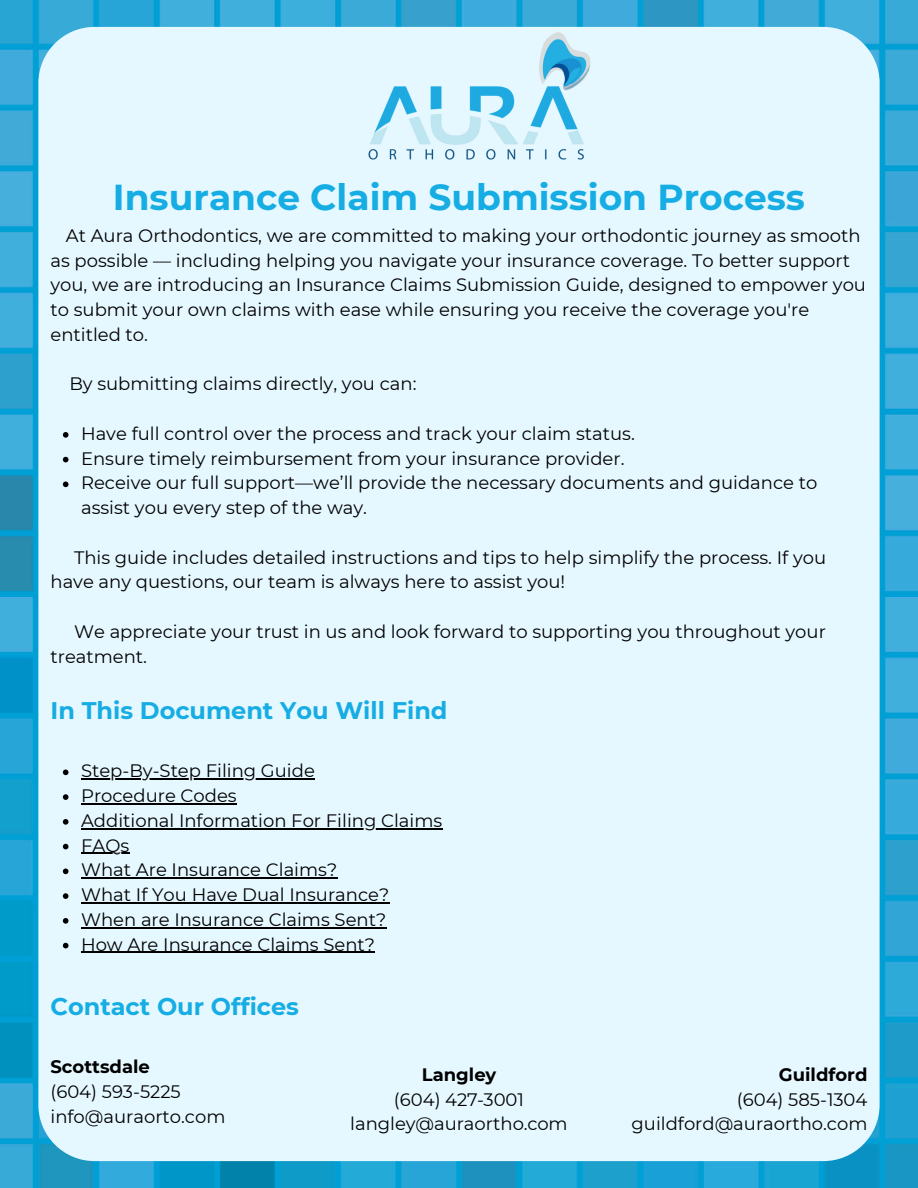
<style>
.page{position:relative;width:918px;height:1188px;background:#fff}
.page>*{position:absolute;margin:0;border:0;box-sizing:border-box;transform-origin:0 0}
.t1{font:700 36px "Montserrat";color:#16ade4}
.t2{font:700 24px "Montserrat";color:#16ade4}
.t3{font:18px/24.8px "Montserrat";color:#000}
.t4{font:700 18px "Montserrat";color:#000}
</style>
<div class="page">
<img style="left:0;top:0;width:918px;height:1188px">
<div style="left:38px;top:27px;width:842px;height:1134px;background:#e6f8ff;border-radius:56px"></div>
<img style="left:274px;top:0;width:417px;height:160px">
<svg style="left:63px;top:432px;width:5px;height:6px"></svg>
<svg style="left:63px;top:457px;width:5px;height:5px"></svg>
<svg style="left:63px;top:482px;width:5px;height:5px"></svg>
<svg style="left:63px;top:770px;width:5px;height:5px"></svg>
<hr style="left:81px;top:779px;width:234px;height:1px;background:#000">
<svg style="left:63px;top:794px;width:5px;height:6px"></svg>
<hr style="left:81px;top:803px;width:156px;height:1px;background:#000">
<svg style="left:63px;top:819px;width:5px;height:6px"></svg>
<hr style="left:81px;top:828px;width:361px;height:1px;background:#000">
<svg style="left:63px;top:844px;width:5px;height:5px"></svg>
<hr style="left:81px;top:853px;width:48px;height:1px;background:#000">
<svg style="left:63px;top:869px;width:5px;height:5px"></svg>
<hr style="left:81px;top:878px;width:256px;height:1px;background:#000">
<svg style="left:63px;top:893px;width:5px;height:6px"></svg>
<hr style="left:81px;top:902px;width:308px;height:1px;background:#000">
<svg style="left:63px;top:918px;width:5px;height:6px"></svg>
<hr style="left:81px;top:927px;width:305px;height:1px;background:#000">
<svg style="left:63px;top:943px;width:5px;height:5px"></svg>
<hr style="left:81px;top:952px;width:294px;height:1px;background:#000">
<p class="t1" style="left:113px;top:175px;width:694px">Insurance Claim Submission Process</p>
<h1 class="t3" style="left:50px;top:223px;width:817px;text-indent:15px">At Aura Orthodontics, we are committed to making your orthodontic journey as smooth as possible — including helping you navigate your insurance coverage. To better support you, we are introducing an Insurance Claims Submission Guide, designed to empower you to submit your own claims with ease while ensuring you receive the coverage you're entitled to.</h1>
<p class="t3" style="left:69px;top:372px;width:349px">By submitting claims directly, you can:</p>
<p class="t3" style="left:81px;top:421px;width:555px">Have full control over the process and track your claim status.</p>
<p class="t3" style="left:81px;top:446px;width:545px">Ensure timely reimbursement from your insurance provider.</p>
<p class="t3" style="left:81px;top:471px;width:738px">Receive our full support—we’ll provide the necessary documents and guidance to assist you every step of the way.</p>
<p class="t3" style="left:50px;top:545px;width:777px;text-indent:24px">This guide includes detailed instructions and tips to help simplify the process. If you have any questions, our team is always here to assist you!</p>
<p class="t3" style="left:50px;top:619px;width:777px;text-indent:24px">We appreciate your trust in us and look forward to supporting you throughout your treatment.</p>
<p class="t2" style="left:50px;top:696px;width:399px">In This Document You Will Find</p>
<h2 class="t3" style="left:81px;top:759px;width:235px">Step-By-Step Filing Guide</h2>
<p class="t3" style="left:81px;top:783px;width:157px">Procedure Codes</p>
<p class="t3" style="left:81px;top:808px;width:363px">Additional Information For Filing Claims</p>
<p class="t3" style="left:81px;top:833px;width:50px">FAQs</p>
<p class="t3" style="left:81px;top:858px;width:258px">What Are Insurance Claims?</p>
<p class="t3" style="left:81px;top:882px;width:310px">What If You Have Dual Insurance?</p>
<p class="t3" style="left:81px;top:907px;width:307px">When are Insurance Claims Sent?</p>
<p class="t3" style="left:81px;top:932px;width:295px">How Are Insurance Claims Sent?</p>
<p class="t2" style="left:50px;top:992px;width:250px">Contact Our Offices</p>
<h2 class="t4" style="left:50px;top:1056px;width:101px">Scottsdale</h2>
<p class="t3" style="left:50px;top:1079px;width:132px">(604) 593-5225</p>
<p class="t3" style="left:50px;top:1104px;width:177px">info@auraorto.com</p>
<p class="t4" style="left:422px;top:1063px;width:76px">Langley</p>
<p class="t3" style="left:394px;top:1087px;width:131px">(604) 427-3001</p>
<p class="t3" style="left:350px;top:1111px;width:219px">langley@auraortho.com</p>
<p class="t4" style="left:779px;top:1063px;width:90px">Guildford</p>
<p class="t3" style="left:737px;top:1087px;width:132px">(604) 585-1304</p>
<p class="t3" style="left:632px;top:1111px;width:237px">guildford@auraortho.com</p>
</div>
